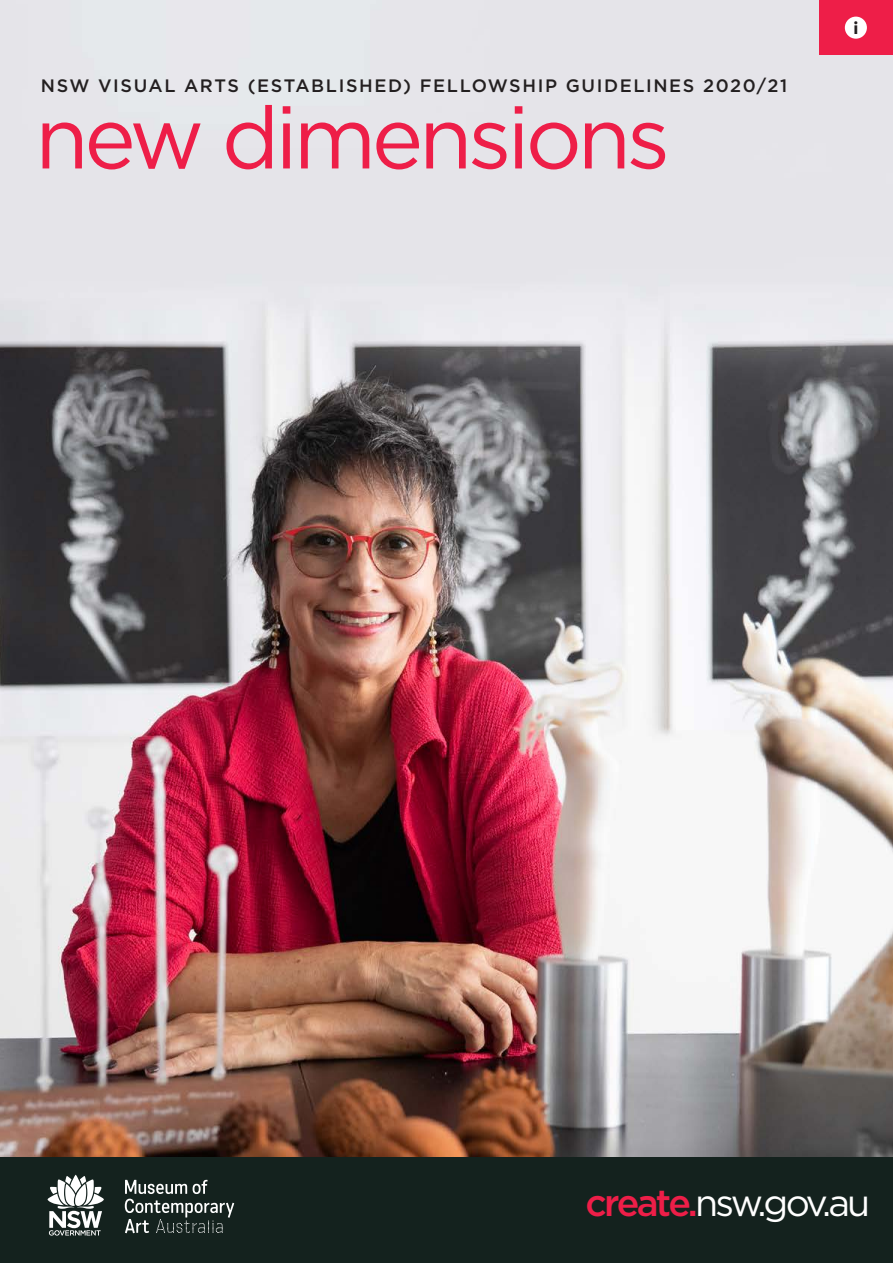
<style>
.page{position:relative;width:893px;height:1263px;background:#fff}
.page>*{position:absolute;margin:0;border:0;box-sizing:border-box;transform-origin:0 0}
.t1{font:87px "Gotham";letter-spacing:-.05em;color:#ee1e48}
.t2{font:37.5px "Gotham";letter-spacing:-.075em;color:#fff}
.t3{font:500 18px "Gotham";letter-spacing:.09em;color:#231f20}
.t4{font:900 17.25px "Circular Std";color:#231f20}
.s1{font-weight:500;color:#ee1e48}
</style>
<div class="page">
<img style="left:0;top:0;width:893px;height:1157px">
<div style="left:0;top:1157px;width:893px;height:106px;background:#14221e"></div>
<svg style="left:48px;top:1175px;width:56px;height:60px"></svg>
<svg style="left:125px;top:1180px;width:109px;height:53px"></svg>
<div style="left:820px;top:1px;width:73px;height:54px;background:#ee1e48"></div>
<div style="left:845px;top:17px;width:22px;height:22px;background:#fff;border-radius:50%"></div>
<p class="t3" style="left:41px;top:74px;width:748px">NSW VISUAL ARTS (ESTABLISHED) FELLOWSHIP GUIDELINES 2020/21</p>
<h1 class="t1" style="left:35px;top:82px;width:636px">new dimensions</h1>
<p class="t4" style="left:853px;top:17px;width:6px">i</p>
<h2 class="t2" style="left:585px;top:1179px;width:286px"><span class="s1">create.</span>nsw.gov.au</h2>
</div>
